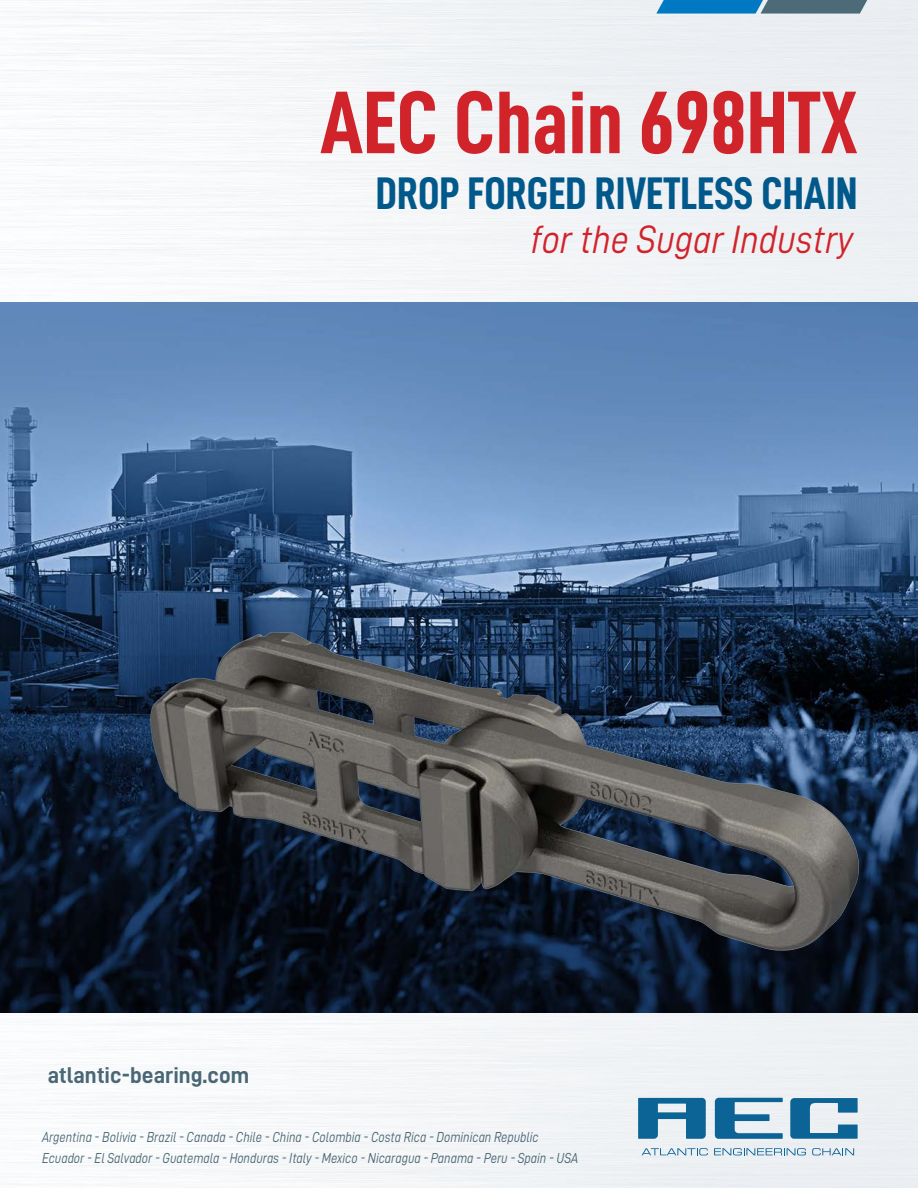
<style>
.page{position:relative;width:918px;height:1188px;background:#fff}
.page>*{position:absolute;margin:0;border:0;box-sizing:border-box;transform-origin:0 0}
.t1{font:89.1px "D DIN Condensed Bold";color:#d1232a}
.t2{font:45.75px "D DIN Condensed Bold";color:#01598b}
.t3{font:39.75px "D DIN Italic";color:#d1232a;scale:.9 1}
.t4{font:22.95px "D DIN Bold";color:#4c6a78}
.t5{font:14.55px/21.5px "D DIN Italic";color:#4c6a78;scale:.85 1}
</style>
<div class="page">
<img style="left:0;top:0;width:918px;height:1188px">
<svg style="left:656px;top:0;width:211px;height:14px;background:#377ca4"></svg>
<svg style="left:642px;top:1148px;width:66px;height:7px"></svg>
<svg style="left:714px;top:1148px;width:92px;height:7px"></svg>
<svg style="left:812px;top:1148px;width:42px;height:7px"></svg>
<svg style="left:638px;top:1098px;width:68px;height:41px;background:#4f8eb2"></svg>
<svg style="left:715px;top:1098px;width:68px;height:41px;background:#73a4c0"></svg>
<svg style="left:790px;top:1098px;width:68px;height:41px;background:#669cbb"></svg>
<img style="left:0;top:303px;width:918px;height:710px">
<img style="left:118px;top:489px;width:776px;height:599px">
<p class="t1" style="left:320px;top:74px;width:539px">AEC Chain 698HTX</p>
<p class="t2" style="left:376px;top:168px;width:483px">DROP FORGED RIVETLESS CHAIN</p>
<p class="t3" style="left:530px;top:218px;width:360px">for the Sugar Industry</p>
<h3 class="t4" style="left:48px;top:1063px;width:203px">atlantic-bearing.com</h3>
<p class="t5" style="left:42px;top:1126px;width:632px">Argentina - Bolivia - Brazil - Canada - Chile - China - Colombia - Costa Rica - Dominican Republic<br>Ecuador - El Salvador - Guatemala - Honduras - Italy - Mexico - Nicaragua - Panama - Peru - Spain - USA</p>
</div>
